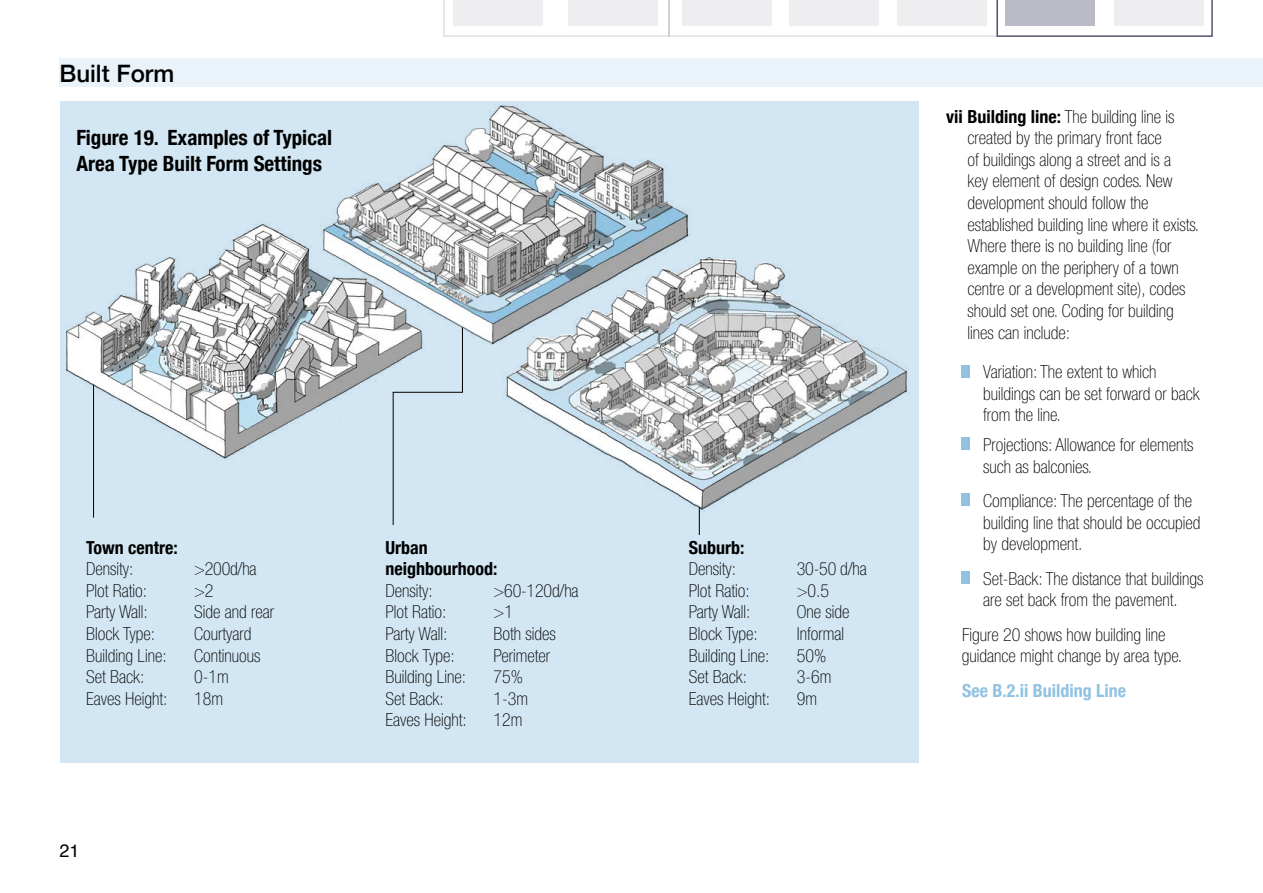
<style>
.page{position:relative;width:1263px;height:893px;background:#fff}
.page>*{position:absolute;margin:0;border:0;box-sizing:border-box;transform-origin:0 0}
.t1{font:500 24px "Helvetica Neue";color:#000}
.t2{font:700 condensed 21px/25.2px "Helvetica Neue";color:#000}
.t3{font:100 condensed 18px/21.6px "Helvetica Neue LT Std";color:#000}
.t4{font:700 condensed 18px/21.6px "Helvetica Neue";color:#000}
.t5{font:700 condensed 18px "Helvetica Neue";color:#90c2e2}
.t6{font:18px "Helvetica";color:#000}
.s1{font-family:"Helvetica Neue";font-weight:700}
.s2{font-family:"Helvetica Neue LT Std";font-weight:100}
</style>
<div class="page">
<div style="left:60px;top:101px;width:858px;height:662px;background:#d2e6f3"></div>
<div style="left:962px;top:571px;width:8px;height:12px;background:#90c2e2"></div>
<div style="left:962px;top:494px;width:8px;height:12px;background:#90c2e2"></div>
<div style="left:962px;top:438px;width:8px;height:12px;background:#90c2e2"></div>
<div style="left:962px;top:365px;width:8px;height:12px;background:#90c2e2"></div>
<div style="left:60px;top:58px;width:1203px;height:29px;background:#e9f3f9"></div>
<img style="left:336px;top:105px;width:356px;height:240px">
<img style="left:496px;top:215px;width:423px;height:300px">
<img style="left:65px;top:215px;width:361px;height:258px">
<hr style="left:93px;top:385px;width:1px;height:133px;background:#000">
<svg style="left:393px;top:327px;width:70px;height:198px"></svg>
<svg style="left:699px;top:507px;width:1px;height:28px"></svg>
<svg style="left:443px;top:0;width:770px;height:37px"></svg>
<p class="t1" style="left:60px;top:54px;width:116px">Built Form</p>
<p class="t2" style="left:77px;top:125px;width:257px">Figure 19. Examples of Typical<br>Area Type Built Form Settings</p>
<p class="t4" style="left:86px;top:536px;width:93px">Town centre:</p>
<p class="t4" style="left:386px;top:536px;width:44px">Urban</p>
<p class="t4" style="left:689px;top:536px;width:57px">Suburb:</p>
<p class="t3" style="left:946px;top:105px;width:230px"><span class="s1">vii Building line:</span> The building line is</p>
<p class="t3" style="left:967px;top:127px;width:196px">created by the primary front face</p>
<p class="t3" style="left:967px;top:148px;width:205px">of buildings along a street and is a</p>
<p class="t3" style="left:967px;top:170px;width:206px">key element of design codes. New</p>
<p class="t3" style="left:967px;top:192px;width:182px">development should follow the</p>
<p class="t3" style="left:967px;top:213px;width:233px">established building line where it exists.</p>
<p class="t3" style="left:967px;top:235px;width:206px">Where there is no building line (for</p>
<p class="t3" style="left:967px;top:256px;width:213px">example on the periphery of a town</p>
<p class="t3" style="left:967px;top:278px;width:219px">centre or a development site), codes</p>
<p class="t3" style="left:967px;top:300px;width:208px">should set one. Coding for building</p>
<p class="t3" style="left:967px;top:321px;width:104px">lines can include:</p>
<p class="t3" style="left:983px;top:361px;width:175px">Variation: The extent to which</p>
<p class="t3" style="left:983px;top:382px;width:218px">buildings can be set forward or back</p>
<p class="t3" style="left:983px;top:404px;width:79px">from the line.</p>
<p class="t3" style="left:983px;top:434px;width:212px">Projections: Allowance for elements</p>
<p class="t3" style="left:983px;top:455px;width:110px">such as balconies.</p>
<p class="t3" style="left:983px;top:490px;width:210px">Compliance: The percentage of the</p>
<p class="t3" style="left:983px;top:511px;width:219px">building line that should be occupied</p>
<p class="t3" style="left:983px;top:533px;width:101px">by development.</p>
<p class="t3" style="left:86px;top:558px;width:63px">Density:<br>Plot Ratio:<br>Party Wall:</p>
<p class="t3" style="left:194px;top:558px;width:81px">&gt;200d/ha &gt;2<br>Side and rear</p>
<p class="t4" style="left:386px;top:558px;width:113px">neighbourhood:<br><span class="s2">Density:</span></p>
<p class="t3" style="left:494px;top:579px;width:86px">&gt;60-120d/ha</p>
<p class="t3" style="left:386px;top:601px;width:62px">Plot Ratio:</p>
<p class="t3" style="left:494px;top:601px;width:21px">&gt;1</p>
<p class="t3" style="left:689px;top:558px;width:63px">Density:<br>Plot Ratio:<br>Party Wall:</p>
<p class="t3" style="left:797px;top:558px;width:71px">30-50 d/ha &gt;0.5<br>One side</p>
<p class="t3" style="left:983px;top:567px;width:222px">Set-Back: The distance that buildings are set back from the pavement.</p>
<p class="t3" style="left:86px;top:623px;width:71px">Block Type:</p>
<p class="t3" style="left:194px;top:623px;width:59px">Courtyard</p>
<p class="t3" style="left:386px;top:623px;width:63px">Party Wall:</p>
<p class="t3" style="left:494px;top:623px;width:64px">Both sides</p>
<p class="t3" style="left:689px;top:623px;width:71px">Block Type:</p>
<p class="t3" style="left:797px;top:623px;width:49px">Informal</p>
<p class="t3" style="left:962px;top:623px;width:205px">Figure 20 shows how building line</p>
<p class="t3" style="left:86px;top:644px;width:82px">Building Line:</p>
<p class="t3" style="left:194px;top:644px;width:68px">Continuous</p>
<p class="t3" style="left:386px;top:644px;width:71px">Block Type:</p>
<p class="t3" style="left:494px;top:644px;width:58px">Perimeter</p>
<p class="t3" style="left:689px;top:644px;width:82px">Building Line:</p>
<p class="t3" style="left:797px;top:644px;width:31px">50%</p>
<p class="t3" style="left:962px;top:645px;width:222px">guidance might change by area type.</p>
<p class="t3" style="left:86px;top:666px;width:83px">Set Back:<br>Eaves Height:</p>
<p class="t3" style="left:194px;top:666px;width:36px">0-1m<br>18m</p>
<p class="t3" style="left:386px;top:666px;width:82px">Building Line:<br>Set Back:</p>
<p class="t3" style="left:494px;top:666px;width:36px">75%<br>1-3m</p>
<p class="t3" style="left:689px;top:666px;width:83px">Set Back:<br>Eaves Height:</p>
<p class="t3" style="left:797px;top:666px;width:36px">3-6m<br>9m</p>
<p class="t5" style="left:962px;top:679px;width:165px">See B.2.ii Building Line</p>
<p class="t6" style="left:60px;top:837px;width:22px">21</p>
<p class="t3" style="left:386px;top:709px;width:83px">Eaves Height:</p>
<p class="t3" style="left:494px;top:709px;width:30px">12m</p>
</div>
